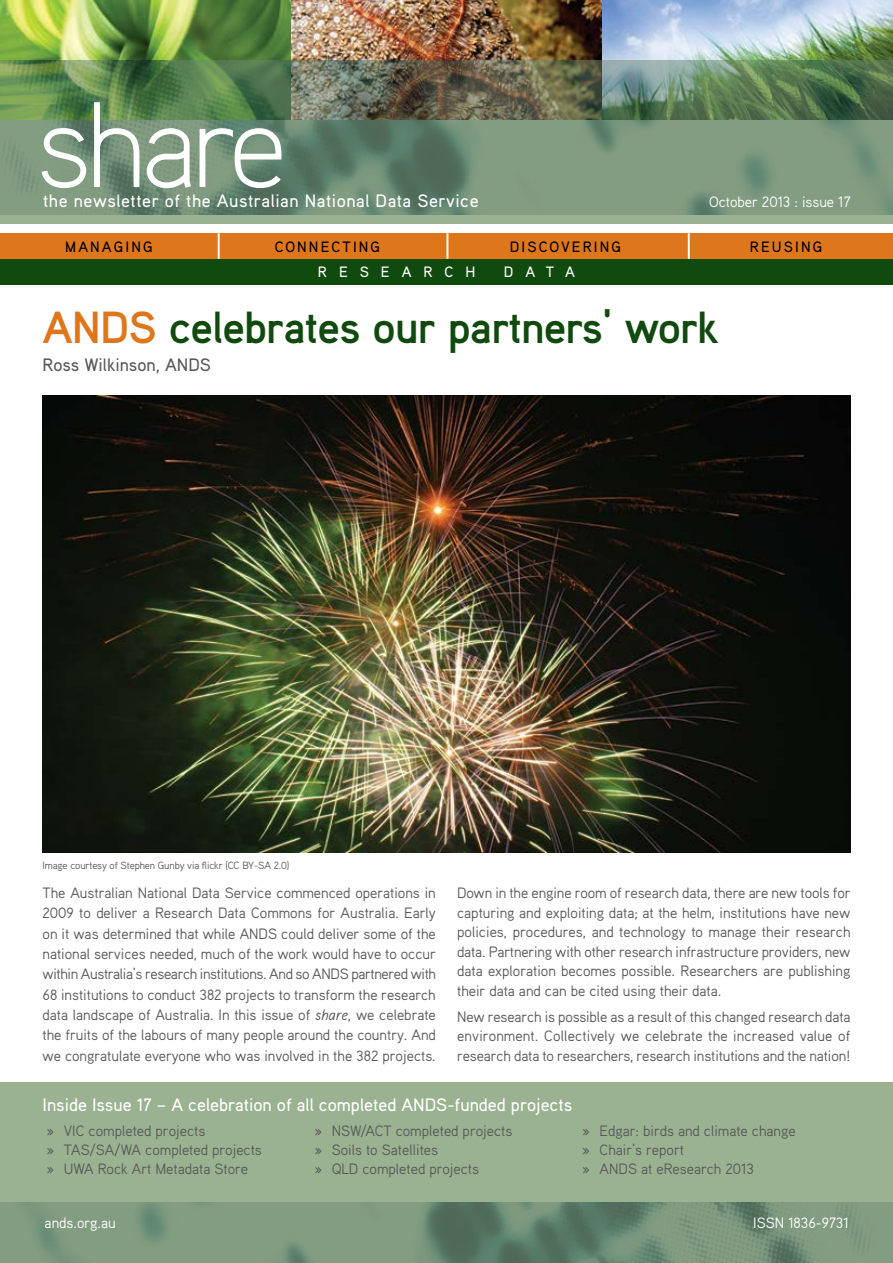
<style>
.page{position:relative;width:893px;height:1263px;background:#fff}
.page>*{position:absolute;margin:0;border:0;box-sizing:border-box;transform-origin:0 0}
.t1{font:300 121.5px "Aaux";letter-spacing:-.04em;color:#fff}
.t2{font:700 45px "Aaux";letter-spacing:-.02em;color:#114a0f}
.t3{font:500 18px "Aaux";color:#fff}
.t4{font:500 18px "Aaux";letter-spacing:.03em;color:#fff}
.t5{font:500 18px "Aaux";color:#58595b}
.t6{font:15px/20.2px "Aaux";color:#58595b;text-align:justify}
.t7{font:15px "Aaux";color:#fff}
.t8{font:500 15px "Aaux";letter-spacing:.14em;color:#000}
.t9{font:500 15px "Aaux";letter-spacing:.8em;color:#fff}
.t10{font:10.5px "Aaux";letter-spacing:-.01em;color:#58595b}
.s1{color:#de761c}
.s2{font-style:italic}
</style>
<div class="page">
<div style="left:0;top:1082px;width:893px;height:181px;background:#9bb291"></div>
<img style="left:0;top:1203px;width:893px;height:60px">
<div style="left:0;top:119px;width:893px;height:105px;background:#9bb291"></div>
<img style="left:0;top:0;width:291px;height:60px">
<img style="left:291px;top:0;width:312px;height:60px">
<img style="left:603px;top:0;width:290px;height:60px">
<img style="left:0;top:60px;width:893px;height:154px">
<div style="left:0;top:233px;width:893px;height:26px;background:#de761c"></div>
<div style="left:0;top:259px;width:893px;height:25px;background:#114a0f"></div>
<hr style="left:688px;top:233px;width:2px;height:26px;background:#fff">
<hr style="left:218px;top:233px;width:2px;height:26px;background:#fff">
<hr style="left:446px;top:233px;width:2px;height:26px;background:#fff">
<img style="left:43px;top:395px;width:807px;height:457px">
<h1 class="t1" style="left:36px;top:68px;width:252px">share</h1>
<p class="t4" style="left:43px;top:190px;width:437px">the newsletter of the Australian National Data Service</p>
<p class="t7" style="left:709px;top:193px;width:143px">October 2013 : issue 17</p>
<p class="t8" style="left:275px;top:237px;width:107px">CONNECTING</p>
<p class="t8" style="left:510px;top:237px;width:113px">DISCOVERING</p>
<p class="t8" style="left:750px;top:237px;width:74px">REUSING</p>
<p class="t9" style="left:318px;top:263px;width:159px">RESEARCH</p>
<p class="t9" style="left:504px;top:263px;width:73px">DATA</p>
<p class="t8" style="left:65px;top:237px;width:89px">MANAGING</p>
<h2 class="t2" style="left:43px;top:298px;width:678px"><span class="s1">ANDS</span> celebrates our partners’ work</h2>
<p class="t5" style="left:43px;top:353px;width:170px">Ross Wilkinson, ANDS</p>
<p class="t10" style="left:43px;top:859px;width:248px">Image courtesy of Stephen Gunby via flickr (CC BY-SA 2.0)</p>
<p class="t6" style="left:43px;top:882px;width:395px">The Australian National Data Service commenced operations in 2009 to deliver a Research Data Commons for Australia. Early on it was determined that while ANDS could deliver some of the national services needed, much of the work would have to occur within Australia’s research institutions. And so ANDS partnered with 68 institutions to conduct 382 projects to transform the research data landscape of Australia. In this issue of <span class="s2">share</span>, we celebrate the fruits of the labours of many people around the country. And we congratulate everyone who was involved in the 382 projects.</p>
<p class="t6" style="left:457px;top:883px;width:395px;line-height:19.5px">Down in the engine room of research data, there are new tools for capturing and exploiting data; at the helm, institutions have new policies, procedures, and technology to manage their research data. Partnering with other research infrastructure providers, new data exploration becomes possible. Researchers are publishing their data and can be cited using their data.</p>
<p class="t6" style="left:457px;top:1006px;width:395px;line-height:19.5px">New research is possible as a result of this changed research data environment. Collectively we celebrate the increased value of research data to researchers, research institutions and the nation!</p>
<p class="t3" style="left:43px;top:1093px;width:531px">Inside Issue 17 – A celebration of all completed ANDS-funded projects</p>
<p class="t6" style="left:47px;top:1121px;width:217px;line-height:18.6px;text-align:left">» VIC completed projects<br>» TAS/SA/WA completed projects » UWA Rock Art Metadata Store</p>
<p class="t6" style="left:315px;top:1121px;width:199px;line-height:18.6px;text-align:left">» NSW/ACT completed projects » Soils to Satellites<br>» QLD completed projects</p>
<p class="t6" style="left:583px;top:1121px;width:215px;line-height:18.6px;text-align:left">» Edgar: birds and climate change » Chair’s report<br>» ANDS at eResearch 2013</p>
<p class="t7" style="left:45px;top:1213px;width:73px">ands.org.au</p>
<p class="t7" style="left:753px;top:1213px;width:97px">ISSN 1836-9731</p>
</div>
